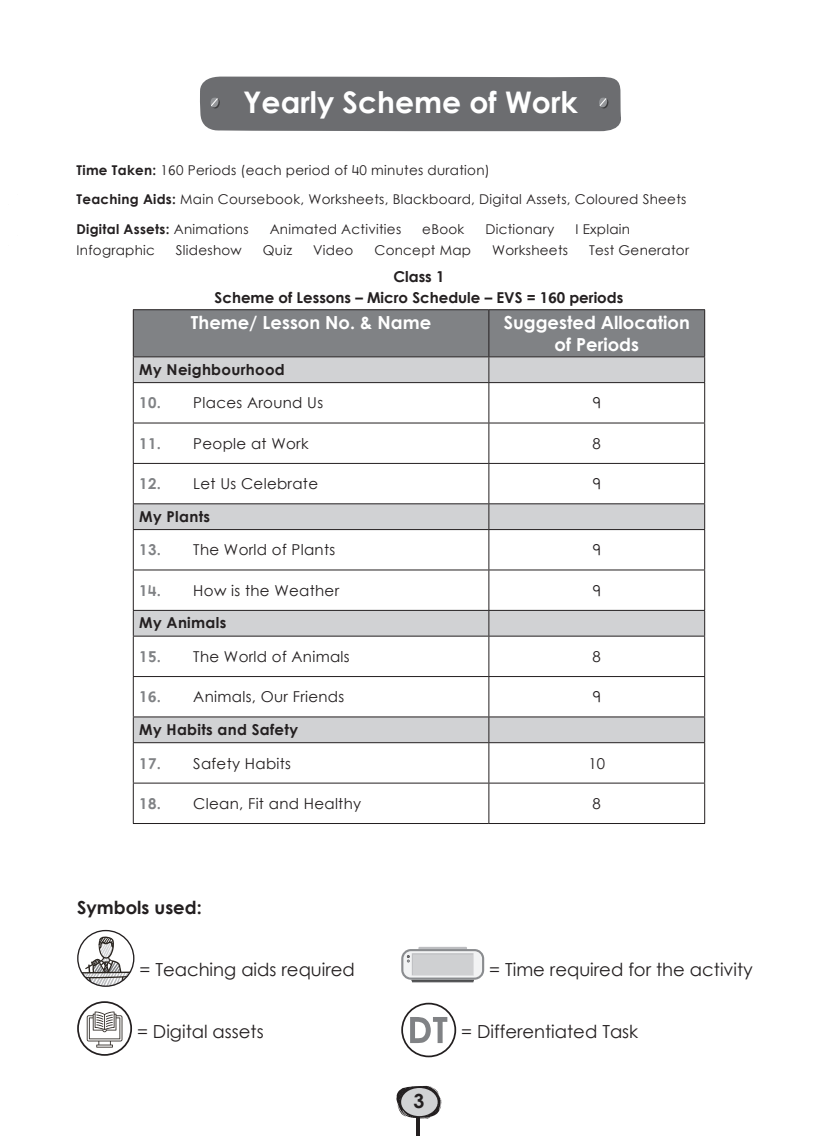
<style>
.page{position:relative;width:838px;height:1136px;background:#fff}
.page>*{position:absolute;margin:0;border:0;box-sizing:border-box;transform-origin:0 0}
.t1{font:29.7px "Century Gothic Bold New";color:#fff}
.t2{font:19.5px "Century Gothic Bold New";color:#231f20}
.t3{font:18px "Century Gothic Regular New";color:#231f20}
.t4{font:18px/21.6px "Century Gothic Bold New";color:#fff;text-align:center}
.t5{font:18px "Century Gothic Bold New";color:#231f20}
.Text_left_align{font:15px "Century Gothic Regular New";letter-spacing:.02em;color:#231f20}
.t6{font:15px "Century Gothic Bold New";letter-spacing:.02em;color:#231f20}
.t7{font:15px "Century Gothic Bold New";color:#231f20}
.text{font:13.5px "Century Gothic Regular New";letter-spacing:.02em;color:#231f20}
.text-2{font:13.5px "Century Gothic Bold New";letter-spacing:.02em;color:#231f20}
.s1{font-family:"Century Gothic Bold New"}
.s2{font-family:"Century Gothic Regular New"}
.s3{font-family:"Century Gothic Bold New";color:#808285}
</style>
<div class="page">
<hr style="left:416px;top:1113px;width:4px;height:22px;background:#231f20">
<svg style="left:396px;top:1085px;width:46px;height:33px"></svg>
<div style="left:401px;top:1087px;width:36px;height:28px;background:#d1d2d4;border-radius:50%"></div>
<div style="left:200px;top:76px;width:421px;height:56px;background:#6c6d70"></div>
<svg style="left:134px;top:504px;width:570px;height:238px"></svg>
<hr style="left:133px;top:742px;width:356px;height:1px;background:#231f20">
<hr style="left:133px;top:309px;width:356px;height:1px;background:#231f20">
<hr style="left:489px;top:309px;width:216px;height:1px;background:#231f20">
<svg style="left:133px;top:310px;width:572px;height:72px;background:#999b9d"></svg>
<hr style="left:133px;top:382px;width:356px;height:1px;background:#231f20">
<hr style="left:133px;top:383px;width:1px;height:39px;background:#231f20">
<hr style="left:489px;top:382px;width:216px;height:1px;background:#231f20">
<hr style="left:488px;top:383px;width:1px;height:39px;background:#231f20">
<hr style="left:704px;top:383px;width:1px;height:39px;background:#231f20">
<hr style="left:133px;top:423px;width:1px;height:40px;background:#231f20">
<hr style="left:488px;top:423px;width:1px;height:40px;background:#231f20">
<hr style="left:704px;top:423px;width:1px;height:40px;background:#231f20">
<hr style="left:133px;top:464px;width:1px;height:39px;background:#231f20">
<hr style="left:488px;top:464px;width:1px;height:39px;background:#231f20">
<hr style="left:704px;top:464px;width:1px;height:39px;background:#231f20">
<hr style="left:133px;top:530px;width:1px;height:39px;background:#231f20">
<hr style="left:488px;top:530px;width:1px;height:39px;background:#231f20">
<hr style="left:704px;top:530px;width:1px;height:39px;background:#231f20">
<hr style="left:133px;top:569px;width:356px;height:1px;background:#231f20">
<hr style="left:133px;top:570px;width:1px;height:40px;background:#231f20">
<hr style="left:489px;top:569px;width:216px;height:1px;background:#231f20">
<hr style="left:488px;top:570px;width:1px;height:40px;background:#231f20">
<hr style="left:704px;top:570px;width:1px;height:40px;background:#231f20">
<hr style="left:133px;top:636px;width:1px;height:40px;background:#231f20">
<hr style="left:488px;top:636px;width:1px;height:40px;background:#231f20">
<hr style="left:704px;top:636px;width:1px;height:40px;background:#231f20">
<hr style="left:133px;top:676px;width:1px;height:40px;background:#231f20">
<hr style="left:488px;top:676px;width:1px;height:40px;background:#231f20">
<hr style="left:704px;top:676px;width:1px;height:40px;background:#231f20">
<hr style="left:133px;top:743px;width:1px;height:39px;background:#231f20">
<hr style="left:489px;top:742px;width:216px;height:1px;background:#231f20">
<hr style="left:488px;top:743px;width:1px;height:39px;background:#231f20">
<hr style="left:704px;top:743px;width:1px;height:39px;background:#231f20">
<hr style="left:133px;top:783px;width:1px;height:40px;background:#231f20">
<hr style="left:488px;top:783px;width:1px;height:40px;background:#231f20">
<hr style="left:704px;top:783px;width:1px;height:40px;background:#231f20">
<hr style="left:133px;top:782px;width:356px;height:1px;background:#231f20">
<hr style="left:133px;top:422px;width:356px;height:1px;background:#231f20">
<hr style="left:489px;top:782px;width:216px;height:1px;background:#231f20">
<hr style="left:489px;top:422px;width:216px;height:1px;background:#231f20">
<svg style="left:133px;top:504px;width:1px;height:25px"></svg>
<hr style="left:133px;top:529px;width:356px;height:1px;background:#231f20">
<svg style="left:488px;top:504px;width:1px;height:25px"></svg>
<svg style="left:704px;top:504px;width:1px;height:25px"></svg>
<hr style="left:489px;top:529px;width:216px;height:1px;background:#231f20">
<hr style="left:133px;top:463px;width:356px;height:1px;background:#231f20">
<hr style="left:133px;top:503px;width:356px;height:1px;background:#231f20">
<hr style="left:133px;top:610px;width:356px;height:1px;background:#231f20">
<svg style="left:133px;top:610px;width:1px;height:25px"></svg>
<hr style="left:133px;top:635px;width:356px;height:1px;background:#231f20">
<hr style="left:489px;top:463px;width:216px;height:1px;background:#231f20">
<hr style="left:489px;top:503px;width:216px;height:1px;background:#231f20">
<hr style="left:489px;top:610px;width:216px;height:1px;background:#231f20">
<svg style="left:488px;top:610px;width:1px;height:25px"></svg>
<svg style="left:704px;top:610px;width:1px;height:25px"></svg>
<hr style="left:489px;top:635px;width:216px;height:1px;background:#231f20">
<hr style="left:133px;top:676px;width:356px;height:1px;background:#231f20">
<hr style="left:133px;top:716px;width:356px;height:1px;background:#231f20">
<svg style="left:133px;top:717px;width:1px;height:25px"></svg>
<hr style="left:133px;top:823px;width:356px;height:1px;background:#231f20">
<hr style="left:489px;top:676px;width:216px;height:1px;background:#231f20">
<hr style="left:489px;top:716px;width:216px;height:1px;background:#231f20">
<svg style="left:488px;top:717px;width:1px;height:25px"></svg>
<svg style="left:704px;top:717px;width:1px;height:25px"></svg>
<hr style="left:489px;top:823px;width:216px;height:1px;background:#231f20">
<svg style="left:78px;top:930px;width:56px;height:56px"></svg>
<svg style="left:82px;top:935px;width:49px;height:51px"></svg>
<div style="left:77px;top:929px;width:57px;height:57px;border:1px solid #231f20;border-radius:28px"></div>
<svg style="left:401px;top:946px;width:83px;height:36px"></svg>
<svg style="left:78px;top:1001px;width:53px;height:53px"></svg>
<div style="left:77px;top:1001px;width:55px;height:54px;border:2px solid #231f20;border-radius:50%"></div>
<svg style="left:87px;top:1008px;width:35px;height:39px"></svg>
<div style="left:401px;top:1002px;width:55px;height:55px;border:2px solid #231f20;border-radius:50%"></div>
<svg style="left:410px;top:1017px;width:37px;height:25px"></svg>
<p class="t1" style="left:243px;top:80px;width:336px">Yearly Scheme of Work</p>
<p class="text" style="left:77px;top:160px;width:415px"><span class="s1">Time Taken:</span> 160 Periods (each period of 40 minutes duration)</p>
<p class="text" style="left:77px;top:190px;width:611px"><span class="s1">Teaching Aids:</span> Main Coursebook, Worksheets, Blackboard, Digital Assets, Coloured Sheets</p>
<p class="text-2" style="left:77px;top:219px;width:174px">Digital Assets: <span class="s2">Animations</span></p>
<p class="text" style="left:270px;top:219px;width:133px">Animated Activities</p>
<p class="text" style="left:422px;top:219px;width:44px">eBook</p>
<p class="text" style="left:485px;top:219px;width:70px">Dictionary</p>
<p class="text" style="left:575px;top:219px;width:56px">I Explain</p>
<p class="text" style="left:77px;top:240px;width:80px">Infographic</p>
<p class="text" style="left:176px;top:240px;width:67px">Slideshow</p>
<p class="text" style="left:263px;top:240px;width:31px">Quiz</p>
<p class="text" style="left:313px;top:240px;width:42px">Video</p>
<p class="text" style="left:374px;top:240px;width:98px">Concept Map</p>
<p class="text" style="left:492px;top:240px;width:77px">Worksheets</p>
<p class="text" style="left:589px;top:240px;width:101px">Test Generator</p>
<p class="t6" style="left:393px;top:265px;width:52px">Class 1</p>
<p class="t7" style="left:215px;top:286px;width:410px">Scheme of Lessons – Micro Schedule – EVS = 160 periods</p>
<p class="t4" style="left:191px;top:311px;width:242px">Theme/ Lesson No. &amp; Name</p>
<p class="t4" style="left:503px;top:311px;width:188px">Suggested Allocation of Periods</p>
<p class="t6" style="left:139px;top:358px;width:147px">My Neighbourhood</p>
<p class="Text_left_align" style="left:139px;top:392px;width:185px"><span class="s3">10.</span> Places Around Us</p>
<p class="Text_left_align" style="left:592px;top:392px;width:10px">9</p>
<p class="Text_left_align" style="left:139px;top:433px;width:171px"><span class="s3">11.</span> People at Work</p>
<p class="Text_left_align" style="left:592px;top:433px;width:10px">8</p>
<p class="Text_left_align" style="left:139px;top:473px;width:180px"><span class="s3">12.</span> Let Us Celebrate</p>
<p class="Text_left_align" style="left:592px;top:473px;width:10px">9</p>
<p class="t6" style="left:139px;top:505px;width:72px">My Plants</p>
<p class="Text_left_align" style="left:139px;top:539px;width:197px"><span class="s3">13.</span> The World of Plants</p>
<p class="Text_left_align" style="left:592px;top:539px;width:10px">9</p>
<p class="Text_left_align" style="left:139px;top:580px;width:201px"><span class="s3">14.</span> How is the Weather</p>
<p class="Text_left_align" style="left:592px;top:580px;width:10px">9</p>
<p class="t6" style="left:139px;top:610px;width:88px">My Animals</p>
<p class="Text_left_align" style="left:139px;top:646px;width:212px"><span class="s3">15.</span> The World of Animals</p>
<p class="Text_left_align" style="left:592px;top:646px;width:10px">8</p>
<p class="Text_left_align" style="left:139px;top:686px;width:207px"><span class="s3">16.</span> Animals, Our Friends</p>
<p class="Text_left_align" style="left:592px;top:686px;width:10px">9</p>
<p class="t6" style="left:139px;top:718px;width:160px">My Habits and Safety</p>
<p class="Text_left_align" style="left:139px;top:752px;width:153px"><span class="s3">17.</span> Safety Habits</p>
<p class="Text_left_align" style="left:588px;top:752px;width:18px">10</p>
<p class="Text_left_align" style="left:139px;top:793px;width:223px"><span class="s3">18.</span> Clean, Fit and Healthy</p>
<p class="Text_left_align" style="left:592px;top:793px;width:10px">8</p>
<p class="t5" style="left:77px;top:893px;width:126px">Symbols used:</p>
<p class="t3" style="left:139px;top:957px;width:217px">= Teaching aids required</p>
<p class="t3" style="left:489px;top:957px;width:265px">= Time required for the activity</p>
<p class="t3" style="left:137px;top:1018px;width:128px">= Digital assets</p>
<p class="t3" style="left:461px;top:1018px;width:179px">= Differentiated Task</p>
<h2 class="t2" style="left:413px;top:1085px;width:12px">3</h2>
</div>
